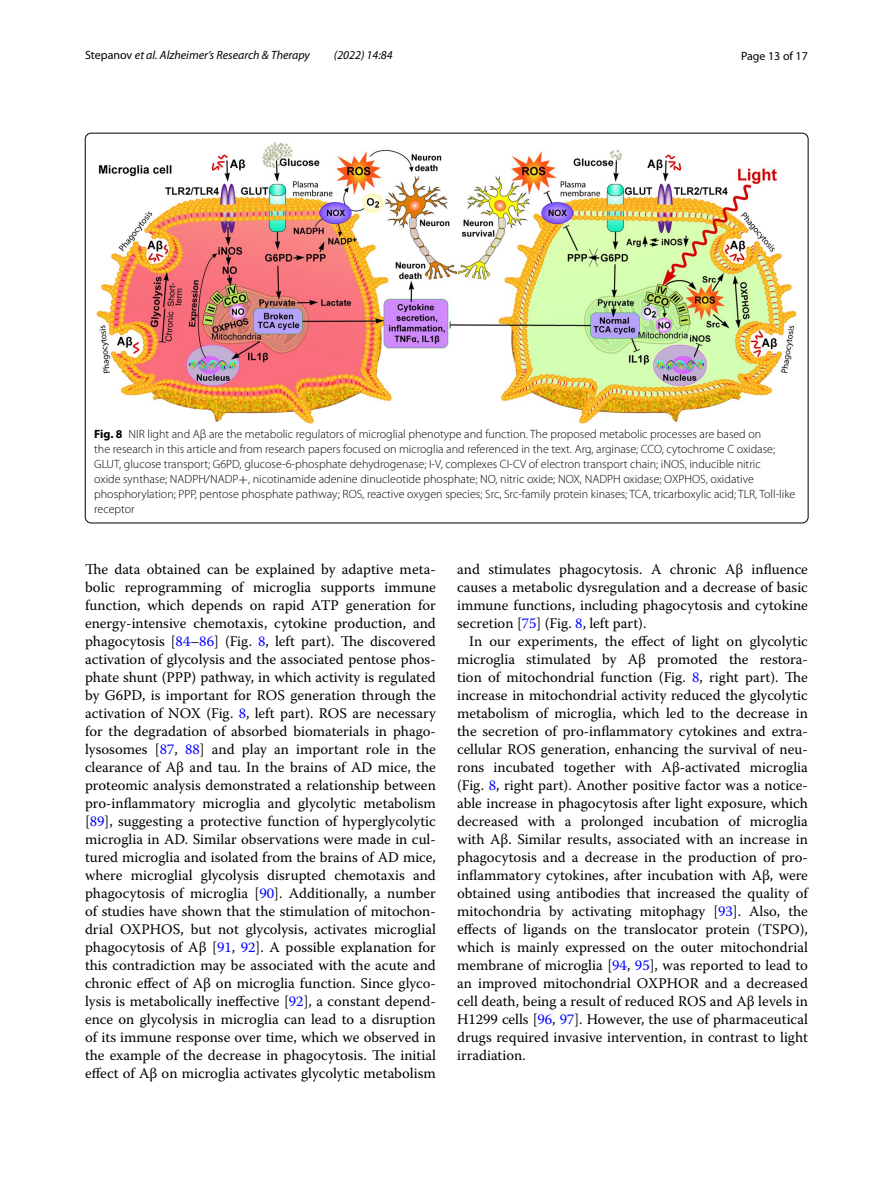
<style>
.page{position:relative;width:893px;height:1187px;background:#fff}
.page>*{position:absolute;margin:0;border:0;box-sizing:border-box;transform-origin:0 0}
.t1{font:14.7px/18px "Warnock Pro";color:#000;text-align:justify}
.t2{font:300 12px/15px "Myriad Pro";color:#000}
.t3{font:italic 12px "Myriad Pro";color:#000}
.t4{font:12px "Myriad Pro";color:#000}
.s1{font-style:normal}
.s2{font-weight:700}
.s3{font-family:"MTSY";font-weight:400}
.s4{color:#00f}
</style>
<div class="page">
<img style="left:96px;top:142px;width:701px;height:281px">
<p class="t3" style="left:85px;top:48px;width:226px"><span class="s1">Stepanov</span> et al. Alzheimer’s Research &amp; Therapy</p>
<p class="t3" style="left:334px;top:48px;width:60px">(2022) 14:84</p>
<p class="t4" style="left:741px;top:48px;width:68px">Page 13 of 17</p>
<p class="t2" style="left:94px;top:427px;width:703px"><span class="s2">Fig. 8</span> NIR light and Aβ are the metabolic regulators of microglial phenotype and function. The proposed metabolic processes are based on<br>the research in this article and from research papers focused on microglia and referenced in the text. Arg, arginase; CCO, cytochrome C oxidase; GLUT, glucose transport; G6PD, glucose-6-phosphate dehydrogenase; I-V, complexes CI-CV of electron transport chain; iNOS, inducible nitric<br>oxide synthase; NADPH/NADP<span class="s3">+</span>, nicotinamide adenine dinucleotide phosphate; NO, nitric oxide; NOX, NADPH oxidase; OXPHOS, oxidative phosphorylation; PPP, pentose phosphate pathway; ROS, reactive oxygen species; Src, Src-family protein kinases; TCA, tricarboxylic acid; TLR, Toll-like receptor</p>
<p class="t1" style="left:85px;top:560px;width:352px">The data obtained can be explained by adaptive meta&shy;bolic reprogramming of microglia supports immune function, which depends on rapid ATP generation for energy-intensive chemotaxis, cytokine production, and phagocytosis [<span class="s4">84</span>–<span class="s4">86</span>] (Fig. <span class="s4">8</span>, left part). The discovered activation of glycolysis and the associated pentose phos&shy;phate shunt (PPP) pathway, in which activity is regulated by G6PD, is important for ROS generation through the activation of NOX (Fig. <span class="s4">8</span>, left part). ROS are necessary for the degradation of absorbed biomaterials in phago&shy;lysosomes [<span class="s4">87</span>, <span class="s4">88</span>] and play an important role in the clearance of Aβ and tau. In the brains of AD mice, the proteomic analysis demonstrated a relationship between pro-inflammatory microglia and glycolytic metabolism [<span class="s4">89</span>], suggesting a protective function of hyperglycolytic microglia in AD. Similar observations were made in cul&shy;tured microglia and isolated from the brains of AD mice, where microglial glycolysis disrupted chemotaxis and phagocytosis of microglia [<span class="s4">90</span>]. Additionally, a number of studies have shown that the stimulation of mitochon&shy;drial OXPHOS, but not glycolysis, activates microglial phagocytosis of Aβ [<span class="s4">91</span>, <span class="s4">92</span>]. A possible explanation for this contradiction may be associated with the acute and chronic effect of Aβ on microglia function. Since glyco&shy;lysis is metabolically ineffective [<span class="s4">92</span>], a constant depend&shy;ence on glycolysis in microglia can lead to a disruption of its immune response over time, which we observed in the example of the decrease in phagocytosis. The initial effect of Aβ on microglia activates glycolytic metabolism</p>
<p class="t1" style="left:457px;top:560px;width:352px">and stimulates phagocytosis. A chronic Aβ influence causes a metabolic dysregulation and a decrease of basic immune functions, including phagocytosis and cytokine secretion [<span class="s4">75</span>] (Fig. <span class="s4">8</span>, left part).</p>
<p class="t1" style="left:457px;top:632px;width:352px;text-indent:12px">In our experiments, the effect of light on glycolytic microglia stimulated by Aβ promoted the restora&shy;tion of mitochondrial function (Fig. <span class="s4">8</span>, right part). The increase in mitochondrial activity reduced the glycolytic metabolism of microglia, which led to the decrease in the secretion of pro-inflammatory cytokines and extra&shy;cellular ROS generation, enhancing the survival of neu&shy;rons incubated together with Aβ-activated microglia (Fig. <span class="s4">8</span>, right part). Another positive factor was a notice&shy;able increase in phagocytosis after light exposure, which decreased with a prolonged incubation of microglia with Aβ. Similar results, associated with an increase in phagocytosis and a decrease in the production of pro&shy;inflammatory cytokines, after incubation with Aβ, were obtained using antibodies that increased the quality of mitochondria by activating mitophagy [<span class="s4">93</span>]. Also, the effects of ligands on the translocator protein (TSPO), which is mainly expressed on the outer mitochondrial membrane of microglia [<span class="s4">94</span>, <span class="s4">95</span>], was reported to lead to an improved mitochondrial OXPHOR and a decreased cell death, being a result of reduced ROS and Aβ levels in H1299 cells [<span class="s4">96</span>, <span class="s4">97</span>]. However, the use of pharmaceutical drugs required invasive intervention, in contrast to light irradiation.</p>
</div>
